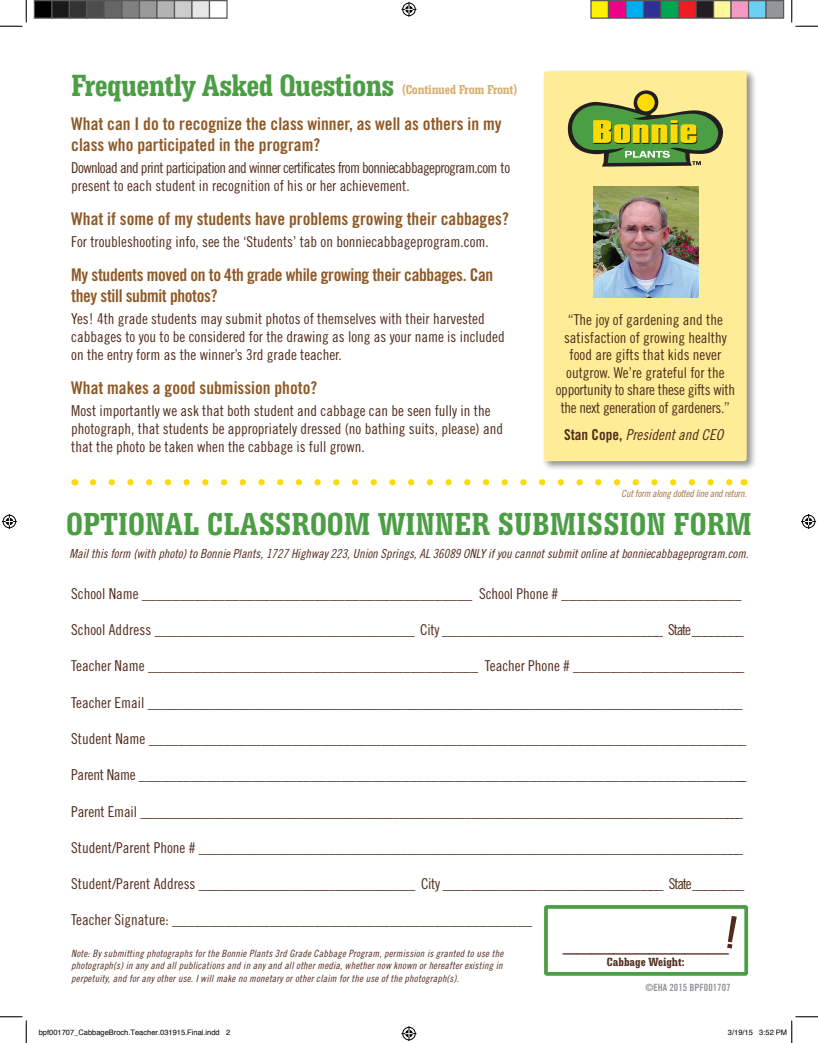
<style>
.page{position:relative;width:818px;height:1043px;background:#fff}
.page>*{position:absolute;margin:0;border:0;box-sizing:border-box;transform-origin:0 0}
.t1{font:700 condensed 33.75px "Serifa BT";color:#4c9e45}
.t2{font:700 condensed 32.5px "Serifa BT";letter-spacing:-.02em;color:#4c9e45}
.t3{font:17.5px/21px "Trade Gothic Bold Cond Twenty";color:#8f5926}
.t4{font:17.5px/21px "Trade Gothic Bold Cond Twenty";letter-spacing:-.02em;color:#8f5926}
.t5{font:15px/17.5px "Trade Gothic Cond Eighteen";color:#512b1b}
.t6{font:15px/18px "Trade Gothic Cond Eighteen";letter-spacing:-.04em;color:#512b1b}
.t7{font:15px "Trade Gothic Cond Eighteen";letter-spacing:-.02em;color:#512b1b}
.t8{font:15px "Trade Gothic Cond Eighteen Obl";color:#512b1b}
.t9{font:700 condensed 15px "Serifa BT";color:#512b1b}
.t10{font:700 condensed 13.75px "Serifa BT";letter-spacing:-.02em;color:#d8b072}
.t11{font:12.5px "Trade Gothic Cond Eighteen Obl";color:#512b1b}
.t12{font:700 condensed 12.5px "Serifa BT";color:#512b1b}
.t13{font:10px/12.5px "Trade Gothic Cond Eighteen Obl";letter-spacing:.02em;color:#512b1b;text-align:justify}
.t14{font:10px "Trade Gothic Cond Eighteen Obl";letter-spacing:-.02em;color:#a17144}
.t15{font:10px "Trade Gothic Bold Cond Twenty";color:#939598}
.t16{font:7.5px "Helvetica";color:#000}
.s1{font-family:"Trade Gothic Bold Cond Twenty"}
</style>
<div class="page">
<div style="left:541px;top:69px;width:216px;height:402px;background:#231f20;opacity:.5"></div>
<div style="left:544px;top:71px;width:202px;height:390px;background:#feec96;border-radius:3px"></div>
<svg style="left:93px;top:479px;width:640px;height:6px"></svg>
<svg style="left:568px;top:90px;width:155px;height:77px"></svg>
<div style="left:544px;top:905px;width:204px;height:70px;background:#fff;border:4px solid #4c9e45"></div>
<img style="left:593px;top:186px;width:105px;height:112px">
<svg style="left:0;top:0;width:27px;height:27px"></svg>
<svg style="left:0;top:1016px;width:27px;height:26px"></svg>
<svg style="left:791px;top:0;width:27px;height:27px"></svg>
<svg style="left:401px;top:2px;width:15px;height:15px"></svg>
<svg style="left:401px;top:1026px;width:15px;height:15px"></svg>
<svg style="left:2px;top:514px;width:15px;height:15px"></svg>
<svg style="left:801px;top:514px;width:15px;height:15px"></svg>
<div style="left:34px;top:1px;width:18px;height:17px;background:#000"></div>
<div style="left:34px;top:0;width:18px;height:19px;border:1px solid #595959"></div>
<div style="left:52px;top:1px;width:17px;height:17px;background:#1a1a1a"></div>
<div style="left:51px;top:0;width:19px;height:19px;border:1px solid #595959"></div>
<div style="left:69px;top:1px;width:18px;height:17px;background:#333"></div>
<div style="left:69px;top:0;width:19px;height:19px;border:1px solid #595959"></div>
<div style="left:87px;top:1px;width:17px;height:17px;background:#4d4d4d"></div>
<div style="left:86px;top:0;width:19px;height:19px;border:1px solid #595959"></div>
<div style="left:104px;top:1px;width:18px;height:17px;background:#666"></div>
<div style="left:104px;top:0;width:18px;height:19px;border:1px solid #595959"></div>
<div style="left:122px;top:1px;width:17px;height:17px;background:#808080"></div>
<div style="left:121px;top:0;width:19px;height:19px;border:1px solid #595959"></div>
<div style="left:139px;top:1px;width:18px;height:17px;background:#999"></div>
<div style="left:139px;top:0;width:19px;height:19px;border:1px solid #595959"></div>
<div style="left:157px;top:1px;width:17px;height:17px;background:#b3b3b3"></div>
<div style="left:156px;top:0;width:19px;height:19px;border:1px solid #595959"></div>
<div style="left:174px;top:1px;width:18px;height:17px;background:#ccc"></div>
<div style="left:174px;top:0;width:18px;height:19px;border:1px solid #595959"></div>
<div style="left:192px;top:1px;width:17px;height:17px;background:#e6e6e6"></div>
<div style="left:191px;top:0;width:19px;height:19px;border:1px solid #595959"></div>
<div style="left:209px;top:0;width:19px;height:19px;border:1px solid #595959"></div>
<div style="left:591px;top:1px;width:17px;height:17px;background:#fff101"></div>
<div style="left:590px;top:0;width:19px;height:19px;border:1px solid #595959"></div>
<div style="left:608px;top:1px;width:18px;height:17px;background:#ed028c"></div>
<div style="left:608px;top:0;width:18px;height:19px;border:1px solid #595959"></div>
<div style="left:626px;top:1px;width:17px;height:17px;background:#00aeef"></div>
<div style="left:625px;top:0;width:19px;height:19px;border:1px solid #595959"></div>
<div style="left:643px;top:1px;width:18px;height:17px;background:#2e3092"></div>
<div style="left:642px;top:0;width:19px;height:19px;border:1px solid #595959"></div>
<div style="left:661px;top:1px;width:17px;height:17px;background:#00a54f"></div>
<div style="left:660px;top:0;width:19px;height:19px;border:1px solid #595959"></div>
<div style="left:678px;top:1px;width:18px;height:17px;background:#ee1d23"></div>
<div style="left:678px;top:0;width:18px;height:19px;border:1px solid #595959"></div>
<div style="left:696px;top:1px;width:17px;height:17px;background:#231f20"></div>
<div style="left:695px;top:0;width:19px;height:19px;border:1px solid #595959"></div>
<div style="left:713px;top:1px;width:18px;height:17px;background:#fff79a"></div>
<div style="left:712px;top:0;width:19px;height:19px;border:1px solid #595959"></div>
<div style="left:731px;top:1px;width:17px;height:17px;background:#f499c2"></div>
<div style="left:730px;top:0;width:19px;height:19px;border:1px solid #595959"></div>
<div style="left:748px;top:1px;width:18px;height:17px;background:#6bcff6"></div>
<div style="left:748px;top:0;width:18px;height:19px;border:1px solid #595959"></div>
<div style="left:766px;top:1px;width:17px;height:17px;background:#939598"></div>
<div style="left:765px;top:0;width:19px;height:19px;border:1px solid #595959"></div>
<svg style="left:791px;top:1016px;width:27px;height:26px"></svg>
<h2 class="t2" style="left:71px;top:66px;width:324px">Frequently Asked Questions</h2>
<p class="t10" style="left:402px;top:81px;width:117px">(Continued From Front)</p>
<p class="t3" style="left:71px;top:113px;width:432px">What can I do to recognize the class winner, as well as others in my class who participated in the program?</p>
<p class="t6" style="left:71px;top:158px;width:440px">Download and print participation and winner certificates from bonniecabbageprogram.com to present to each student in recognition of his or her achievement.</p>
<p class="t3" style="left:71px;top:208px;width:439px">What if some of my students have problems growing their cabbages?</p>
<p class="t5" style="left:71px;top:233px;width:419px">For troubleshooting info, see the ‘Students’ tab on bonniecabbageprogram.com.</p>
<p class="t4" style="left:71px;top:264px;width:423px">My students moved on to 4th grade while growing their cabbages. Can they still submit photos?</p>
<p class="t5" style="left:71px;top:309px;width:435px;line-height:18px">Yes! 4th grade students may submit photos of themselves with their harvested cabbages to you to be considered for the drawing as long as your name is included on the entry form as the winner’s 3rd grade teacher.</p>
<p class="t3" style="left:71px;top:377px;width:247px">What makes a good submission photo?</p>
<p class="t5" style="left:71px;top:401px;width:433px;line-height:18px">Most importantly we ask that both student and cabbage can be seen fully in the photograph, that students be appropriately dressed (no bathing suits, please) and that the photo be taken when the cabbage is full grown.</p>
<p class="t5" style="left:555px;top:311px;width:181px;text-align:center">“The joy of gardening and the satisfaction of growing healthy food are gifts that kids never outgrow. We’re grateful for the opportunity to share these gifts with the next generation of gardeners.”</p>
<p class="t8" style="left:564px;top:425px;width:161px"><span class="s1">Stan Cope,</span> President and CEO</p>
<p class="t14" style="left:621px;top:488px;width:127px">Cut form along dotted line and return.</p>
<h1 class="t1" style="left:66px;top:503px;width:687px">optional Classroom Winner submission form</h1>
<p class="t11" style="left:69px;top:546px;width:680px">Mail this form (with photo) to Bonnie Plants, 1727 Highway 223, Union Springs, AL 36089 onl y if you cannot submit online at bonniecabbageprogram.com.</p>
<p class="t5" style="left:71px;top:584px;width:671px">School Name ____________________________________________ School Phone # ________________________</p>
<p class="t5" style="left:71px;top:621px;width:673px">School Address ____________________________________ City _______________________________ State ________</p>
<p class="t5" style="left:71px;top:657px;width:674px">Teacher Name ____________________________________________ Teacher Phone # _______________________</p>
<p class="t5" style="left:71px;top:693px;width:672px">Teacher Email ___________________________________________________________________________________</p>
<p class="t5" style="left:71px;top:729px;width:676px">Student Name ________________________________________________________________________________</p>
<p class="t7" style="left:71px;top:766px;width:676px">Parent Name __________________________________________________________________________________</p>
<p class="t5" style="left:71px;top:802px;width:673px">Parent Email _____________________________________________________________________________________</p>
<p class="t5" style="left:71px;top:838px;width:673px">Student/Parent Phone # ____________________________________________________________________________</p>
<p class="t5" style="left:71px;top:874px;width:674px">Student/Parent Address ______________________________ City _______________________________ State ________</p>
<p class="t5" style="left:71px;top:911px;width:462px">Teacher Signature: ________________________________________________</p>
<p class="t9" style="left:562px;top:936px;width:167px">_______________________</p>
<p class="t12" style="left:607px;top:953px;width:79px">Cabbage Weight:</p>
<p class="t13" style="left:71px;top:946px;width:433px">Note: By submitting photographs for the Bonnie Plants 3rd Grade Cabbage Program, permission is granted to use the photograph(s) in any and all publications and in any and all other media, whether now known or hereafter existing in perpetuity, and for any other use. I will make no monetary or other claim for the use of the photograph(s).</p>
<p class="t15" style="left:645px;top:980px;width:87px">©EHA 2015 BPF001707</p>
<p class="t16" style="left:39px;top:1027px;width:193px">bpf001707_CabbageBroch.Teacher.031915.Final.indd 2</p>
<p class="t16" style="left:728px;top:1027px;width:61px">3/19/15 3:52 PM</p>
</div>
